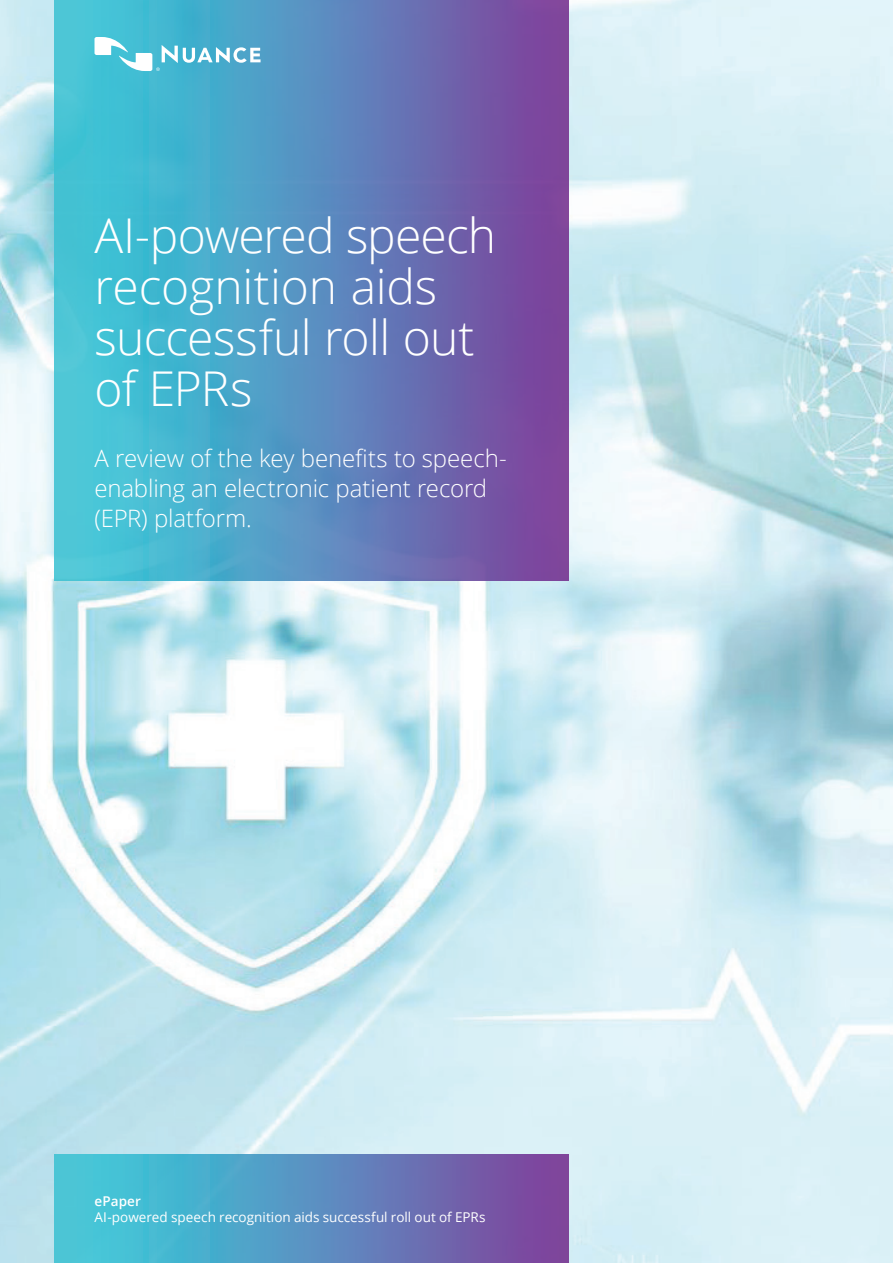
<style>
.page{position:relative;width:893px;height:1263px;background:#fff}
.page>*{position:absolute;margin:0;border:0;box-sizing:border-box;transform-origin:0 0}
.t1{font:300 48px/51px "Open Sans";letter-spacing:-.015em;color:#fff}
.t2{font:300 24px/30px "Open Sans";letter-spacing:-.005em;color:#fff}
.t3{font:13.5px "Open Sans";color:#fff}
.t4{font:600 13.5px "Open Sans";letter-spacing:.015em;color:#fff}
</style>
<div class="page">
<img style="left:0;top:0;width:893px;height:1263px">
<svg style="left:54px;top:1155px;width:514px;height:108px"></svg>
<svg style="left:54px;top:0;width:514px;height:580px"></svg>
<svg style="left:95px;top:37px;width:166px;height:34px"></svg>
<h1 class="t1" style="left:94px;top:208px;width:403px">AI-powered speech recognition aids successful roll out of EPRs</h1>
<p class="t2" style="left:94px;top:442px;width:414px">A review of the key benefits to speech&shy;enabling an electronic patient record (EPR) platform.</p>
<p class="t4" style="left:94px;top:1192px;width:48px">ePaper</p>
<p class="t3" style="left:94px;top:1208px;width:393px">AI-powered speech recognition aids successful roll out of EPRs</p>
</div>
